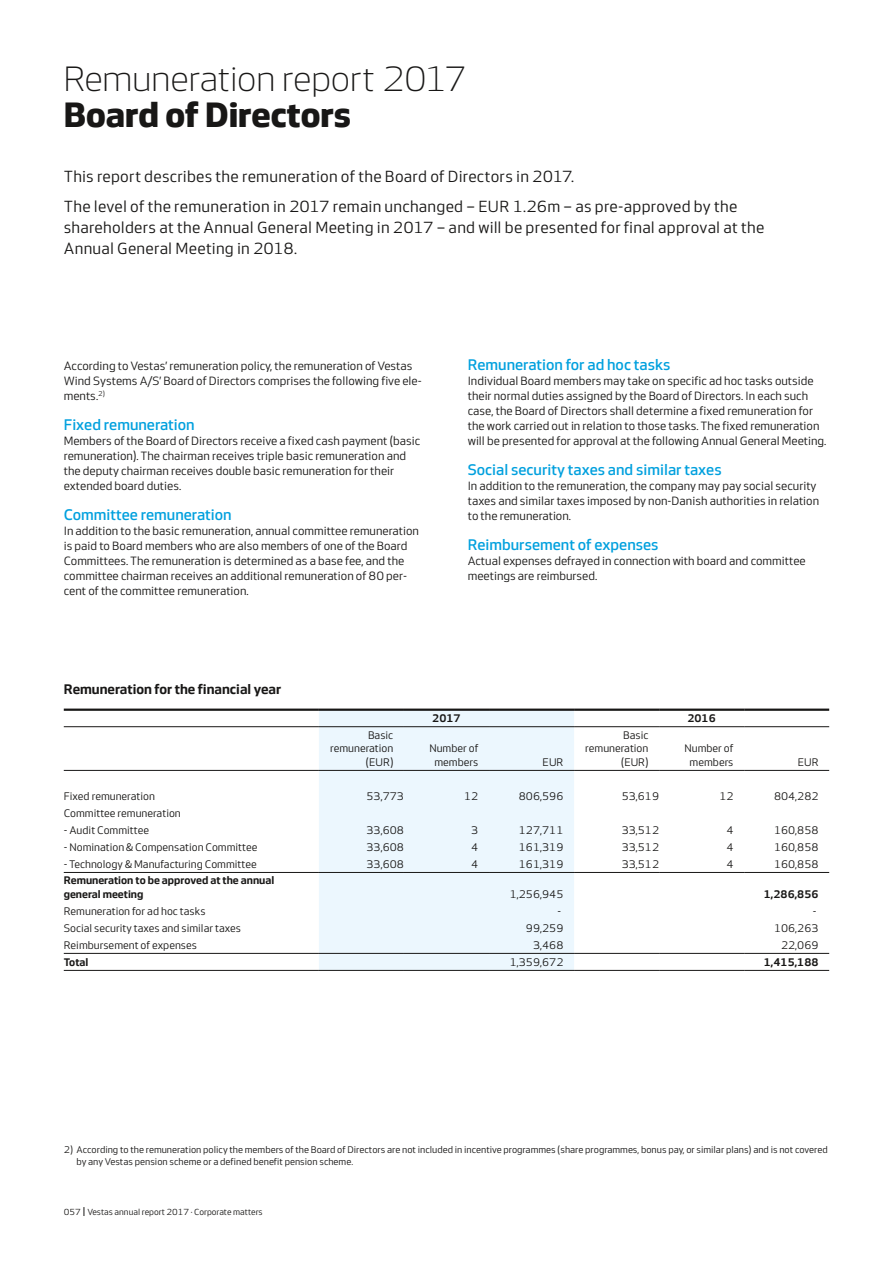
<style>
.page{position:relative;width:893px;height:1263px;background:#fff}
.page>*{position:absolute;margin:0;border:0;box-sizing:border-box;transform-origin:0 0}
.t1{font:36px "Vestas Sans Headline";letter-spacing:-.005em;color:#181716}
.t2{font:700 36px "Vestas Sans";color:#181716}
.t3{font:16.5px/29.5px "Vestas Sans";letter-spacing:.015em;color:#181716}
.t4{font:500 15.75px "Vestas Sans";color:#00a0de}
.t5{font:600 14.25px "Vestas Sans";color:#181716}
.t6{font:12.3px/15px "Vestas Sans";color:#181716}
.t7{font:11.25px/13.8px "Vestas Sans";color:#181716;text-align:right}
.t8{font:600 11.25px/13.8px "Vestas Sans";color:#181716}
.t9{font:9.9px/12px "Vestas Sans";color:#181716}
.t10{font:9px "Vestas Sans";color:#181716}
</style>
<div class="page">
<div style="left:319px;top:711px;width:255px;height:259px;background:#ecf7fe"></div>
<hr style="left:64px;top:872px;width:255px;height:1px;background:#181716">
<hr style="left:319px;top:872px;width:85px;height:1px;background:#181716">
<hr style="left:404px;top:872px;width:85px;height:1px;background:#181716">
<hr style="left:489px;top:872px;width:85px;height:1px;background:#181716">
<hr style="left:574px;top:872px;width:85px;height:1px;background:#181716">
<hr style="left:659px;top:872px;width:85px;height:1px;background:#181716">
<hr style="left:744px;top:872px;width:85px;height:1px;background:#181716">
<hr style="left:64px;top:953px;width:255px;height:1px;background:#181716">
<hr style="left:319px;top:953px;width:85px;height:1px;background:#181716">
<hr style="left:404px;top:953px;width:85px;height:1px;background:#181716">
<hr style="left:489px;top:953px;width:85px;height:1px;background:#181716">
<hr style="left:574px;top:953px;width:85px;height:1px;background:#181716">
<hr style="left:659px;top:953px;width:85px;height:1px;background:#181716">
<hr style="left:744px;top:953px;width:85px;height:1px;background:#181716">
<hr style="left:64px;top:970px;width:255px;height:1px;background:#181716">
<hr style="left:319px;top:970px;width:85px;height:1px;background:#181716">
<hr style="left:404px;top:970px;width:85px;height:1px;background:#181716">
<hr style="left:489px;top:970px;width:85px;height:1px;background:#181716">
<hr style="left:574px;top:970px;width:85px;height:1px;background:#181716">
<hr style="left:659px;top:970px;width:85px;height:1px;background:#181716">
<hr style="left:744px;top:970px;width:85px;height:1px;background:#181716">
<hr style="left:64px;top:770px;width:255px;height:1px;background:#181716">
<hr style="left:319px;top:770px;width:85px;height:1px;background:#181716">
<hr style="left:404px;top:770px;width:85px;height:1px;background:#181716">
<hr style="left:489px;top:770px;width:85px;height:1px;background:#181716">
<hr style="left:574px;top:770px;width:85px;height:1px;background:#181716">
<hr style="left:659px;top:770px;width:85px;height:1px;background:#181716">
<hr style="left:744px;top:770px;width:85px;height:1px;background:#181716">
<hr style="left:64px;top:708px;width:255px;height:3px;background:#181716">
<hr style="left:319px;top:708px;width:85px;height:3px;background:#181716">
<hr style="left:404px;top:708px;width:85px;height:3px;background:#181716">
<hr style="left:489px;top:708px;width:85px;height:3px;background:#181716">
<hr style="left:574px;top:708px;width:85px;height:3px;background:#181716">
<hr style="left:659px;top:708px;width:85px;height:3px;background:#181716">
<hr style="left:744px;top:708px;width:85px;height:3px;background:#181716">
<hr style="left:64px;top:726px;width:255px;height:1px;background:#181716">
<hr style="left:319px;top:726px;width:85px;height:1px;background:#181716">
<hr style="left:404px;top:726px;width:85px;height:1px;background:#181716">
<hr style="left:489px;top:726px;width:85px;height:1px;background:#181716">
<hr style="left:574px;top:726px;width:85px;height:1px;background:#181716">
<hr style="left:659px;top:726px;width:85px;height:1px;background:#181716">
<hr style="left:744px;top:726px;width:85px;height:1px;background:#181716">
<h1 class="t1" style="left:64px;top:60px;width:405px">Remuneration report 2017</h1>
<h1 class="t2" style="left:64px;top:95px;width:289px">Board of Directors</h1>
<h2 class="t3" style="left:64px;top:162px;width:675px">This report describes the remuneration of the Board of Directors in 2017.<br>The level of the remuneration in 2017 remain unchanged – EUR 1.26m – as pre-approved by the</h2>
<h2 class="t3" style="left:64px;top:217px;width:702px;line-height:21px">shareholders at the Annual General Meeting in 2017 – and will be presented for final approval at the<br>Annual General Meeting in 2018.</h2>
<p class="t6" style="left:64px;top:358px;width:359px">According to Vestas’ remuneration policy, the remuneration of Vestas<br>Wind Systems A/S’ Board of Directors comprises the following five ele&shy;ments.<sup>2)</sup></p>
<p class="t4" style="left:64px;top:416px;width:133px">Fixed remuneration</p>
<p class="t6" style="left:64px;top:433px;width:358px">Members of the Board of Directors receive a fixed cash payment (basic remuneration). The chairman receives triple basic remuneration and the deputy chairman receives double basic remuneration for their extended board duties.</p>
<p class="t4" style="left:64px;top:506px;width:169px">Committee remuneration</p>
<p class="t6" style="left:64px;top:523px;width:357px">In addition to the basic remuneration, annual committee remuneration is paid to Board members who are also members of one of the Board Committees. The remuneration is determined as a base fee, and the committee chairman receives an additional remuneration of 80 per&shy;cent of the committee remuneration.</p>
<p class="t4" style="left:468px;top:356px;width:204px">Remuneration for ad hoc tasks</p>
<p class="t6" style="left:468px;top:373px;width:360px">Individual Board members may take on specific ad hoc tasks outside their normal duties assigned by the Board of Directors. In each such case, the Board of Directors shall determine a fixed remuneration for the work carried out in relation to those tasks. The fixed remuneration will be presented for approval at the following Annual General Meeting.</p>
<p class="t4" style="left:468px;top:461px;width:255px">Social security taxes and similar taxes</p>
<p class="t6" style="left:468px;top:478px;width:353px">In addition to the remuneration, the company may pay social security taxes and similar taxes imposed by non-Danish authorities in relation to the remuneration.</p>
<p class="t4" style="left:468px;top:536px;width:192px">Reimbursement of expenses</p>
<p class="t6" style="left:468px;top:553px;width:339px">Actual expenses defrayed in connection with board and committee meetings are reimbursed.</p>
<p class="t5" style="left:64px;top:681px;width:219px">Remuneration for the financial year</p>
<p class="t7" style="left:330px;top:728px;width:65px">Basic remuneration (EUR)</p>
<p class="t8" style="left:432px;top:712px;width:30px">2017</p>
<p class="t8" style="left:687px;top:712px;width:30px">2016</p>
<p class="t7" style="left:429px;top:742px;width:51px;text-align:center">Number of members</p>
<p class="t7" style="left:543px;top:755px;width:22px">EUR</p>
<p class="t7" style="left:585px;top:728px;width:65px">Basic remuneration (EUR)</p>
<p class="t7" style="left:684px;top:742px;width:51px;text-align:center">Number of members</p>
<p class="t7" style="left:798px;top:755px;width:22px">EUR</p>
<p class="t7" style="left:64px;top:789px;width:93px">Fixed remuneration</p>
<p class="t7" style="left:366px;top:789px;width:39px">53,773</p>
<p class="t7" style="left:464px;top:789px;width:16px">12</p>
<p class="t7" style="left:519px;top:789px;width:46px">806,596</p>
<p class="t7" style="left:622px;top:789px;width:39px">53,619</p>
<p class="t7" style="left:719px;top:789px;width:16px">12</p>
<p class="t7" style="left:774px;top:789px;width:46px">804,282</p>
<p class="t7" style="left:64px;top:806px;width:119px">Committee remuneration</p>
<p class="t7" style="left:64px;top:823px;width:87px">- Audit Committee</p>
<p class="t7" style="left:366px;top:823px;width:39px">33,608</p>
<p class="t7" style="left:471px;top:823px;width:9px">3</p>
<p class="t7" style="left:519px;top:823px;width:46px">127,711</p>
<p class="t7" style="left:622px;top:823px;width:39px">33,512</p>
<p class="t7" style="left:726px;top:823px;width:9px">4</p>
<p class="t7" style="left:774px;top:823px;width:46px">160,858</p>
<p class="t7" style="left:64px;top:840px;width:195px">- Nomination &amp; Compensation Committee</p>
<p class="t7" style="left:366px;top:840px;width:39px">33,608</p>
<p class="t7" style="left:471px;top:840px;width:9px">4</p>
<p class="t7" style="left:519px;top:840px;width:46px">161,319</p>
<p class="t7" style="left:622px;top:840px;width:39px">33,512</p>
<p class="t7" style="left:726px;top:840px;width:9px">4</p>
<p class="t7" style="left:774px;top:840px;width:46px">160,858</p>
<p class="t7" style="left:64px;top:857px;width:194px">- Technology &amp; Manufacturing Committee</p>
<p class="t7" style="left:366px;top:857px;width:39px">33,608</p>
<p class="t7" style="left:471px;top:857px;width:9px">4</p>
<p class="t7" style="left:519px;top:857px;width:46px">161,319</p>
<p class="t7" style="left:622px;top:857px;width:39px">33,512</p>
<p class="t7" style="left:726px;top:857px;width:9px">4</p>
<p class="t7" style="left:774px;top:857px;width:46px">160,858</p>
<p class="t8" style="left:64px;top:873px;width:212px">Remuneration to be approved at the annual general meeting</p>
<p class="t7" style="left:510px;top:887px;width:55px">1,256,945</p>
<p class="t8" style="left:764px;top:887px;width:56px">1,286,856</p>
<p class="t7" style="left:64px;top:904px;width:143px">Remuneration for ad hoc tasks</p>
<p class="t7" style="left:558px;top:904px;width:5px">-</p>
<p class="t7" style="left:813px;top:904px;width:5px">-</p>
<p class="t7" style="left:64px;top:921px;width:179px">Social security taxes and similar taxes</p>
<p class="t7" style="left:526px;top:921px;width:39px">99,259</p>
<p class="t7" style="left:774px;top:921px;width:46px">106,263</p>
<p class="t7" style="left:64px;top:938px;width:135px">Reimbursement of expenses</p>
<p class="t7" style="left:533px;top:938px;width:32px">3,468</p>
<p class="t7" style="left:781px;top:938px;width:39px">22,069</p>
<p class="t8" style="left:64px;top:955px;width:26px">Total</p>
<p class="t7" style="left:510px;top:955px;width:55px">1,359,672</p>
<p class="t8" style="left:764px;top:955px;width:56px">1,415,188</p>
<p class="t9" style="left:77px;top:1144px;width:753px;text-indent:-13px">2) According to the remuneration policy the members of the Board of Directors are not included in incentive programmes (share programmes, bonus pay, or similar plans) and is not covered by any Vestas pension scheme or a defined benefit pension scheme.</p>
<p class="t10" style="left:64px;top:1207px;width:200px">057 Vestas annual report 2017 · Corporate matters</p>
</div>
